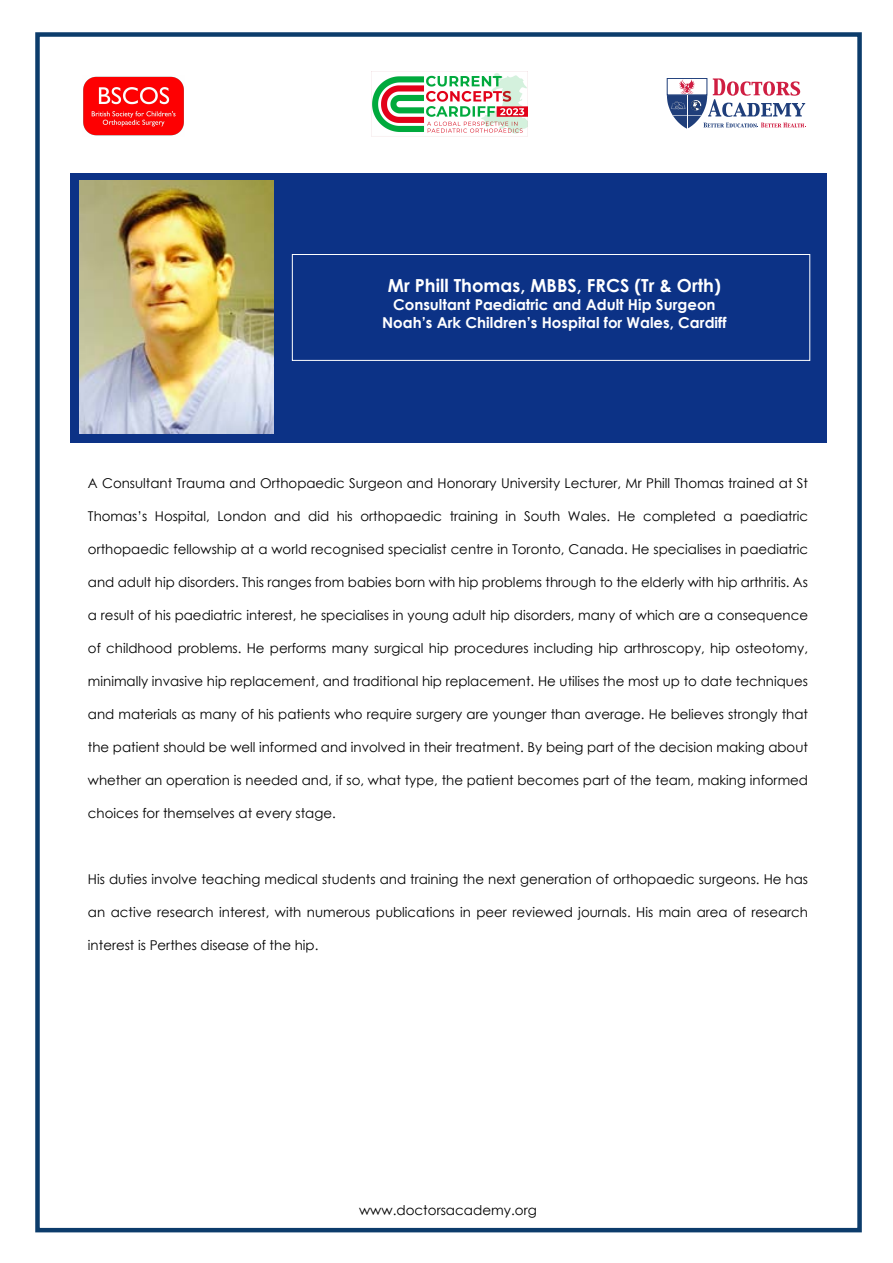
<style>
.page{position:relative;width:893px;height:1263px;background:#fff}
.page>*{position:absolute;margin:0;border:0;box-sizing:border-box;transform-origin:0 0}
.t1{font:700 18px "Century Gothic";color:#fff}
.t2{font:700 15px/18px "Century Gothic";color:#fff;text-align:center}
.t3{font:13.5px "Century Gothic";color:#000}
</style>
<div class="page">
<div style="left:35px;top:32px;width:827px;height:1200px;background:#fff;border:4px solid #0c3c6b"></div>
<div style="left:70px;top:173px;width:757px;height:270px;background:#0c3286"></div>
<img style="left:372px;top:73px;width:155px;height:64px">
<img style="left:83px;top:76px;width:101px;height:60px">
<svg style="left:667px;top:78px;width:139px;height:51px"></svg>
<img style="left:79px;top:180px;width:194px;height:254px">
<div style="left:292px;top:254px;width:518px;height:107px;border:1px solid #fff"></div>
<h1 class="t1" style="left:388px;top:271px;width:334px">Mr Phill Thomas, MBBS, FRCS (Tr &amp; Orth)</h1>
<p class="t2" style="left:382px;top:294px;width:346px">Consultant Paediatric and Adult Hip Surgeon<br>Noah’s Ark Children’s Hospital for Wales, Cardiff</p>
<p class="t3" style="left:88px;top:474px;width:722px">A Consultant Trauma and Orthopaedic Surgeon and Honorary University Lecturer, Mr Phill Thomas trained at St</p>
<p class="t3" style="left:88px;top:507px;width:722px">Thomas’s Hospital, London and did his orthopaedic training in South Wales. He completed a paediatric</p>
<p class="t3" style="left:88px;top:540px;width:721px">orthopaedic fellowship at a world recognised specialist centre in Toronto, Canada. He specialises in paediatric</p>
<p class="t3" style="left:88px;top:573px;width:722px">and adult hip disorders. This ranges from babies born with hip problems through to the elderly with hip arthritis. As</p>
<p class="t3" style="left:88px;top:606px;width:722px">a result of his paediatric interest, he specialises in young adult hip disorders, many of which are a consequence</p>
<p class="t3" style="left:88px;top:639px;width:722px">of childhood problems. He performs many surgical hip procedures including hip arthroscopy, hip osteotomy,</p>
<p class="t3" style="left:88px;top:672px;width:721px">minimally invasive hip replacement, and traditional hip replacement. He utilises the most up to date techniques</p>
<p class="t3" style="left:88px;top:705px;width:722px">and materials as many of his patients who require surgery are younger than average. He believes strongly that</p>
<p class="t3" style="left:88px;top:738px;width:722px">the patient should be well informed and involved in their treatment. By being part of the decision making about</p>
<p class="t3" style="left:88px;top:771px;width:722px">whether an operation is needed and, if so, what type, the patient becomes part of the team, making informed</p>
<p class="t3" style="left:88px;top:804px;width:249px">choices for themselves at every stage.</p>
<p class="t3" style="left:88px;top:870px;width:722px">His duties involve teaching medical students and training the next generation of orthopaedic surgeons. He has</p>
<p class="t3" style="left:88px;top:903px;width:722px">an active research interest, with numerous publications in peer reviewed journals. His main area of research</p>
<p class="t3" style="left:88px;top:936px;width:232px">interest is Perthes disease of the hip.</p>
<p class="t3" style="left:359px;top:1201px;width:179px">www.doctorsacademy.org</p>
</div>
